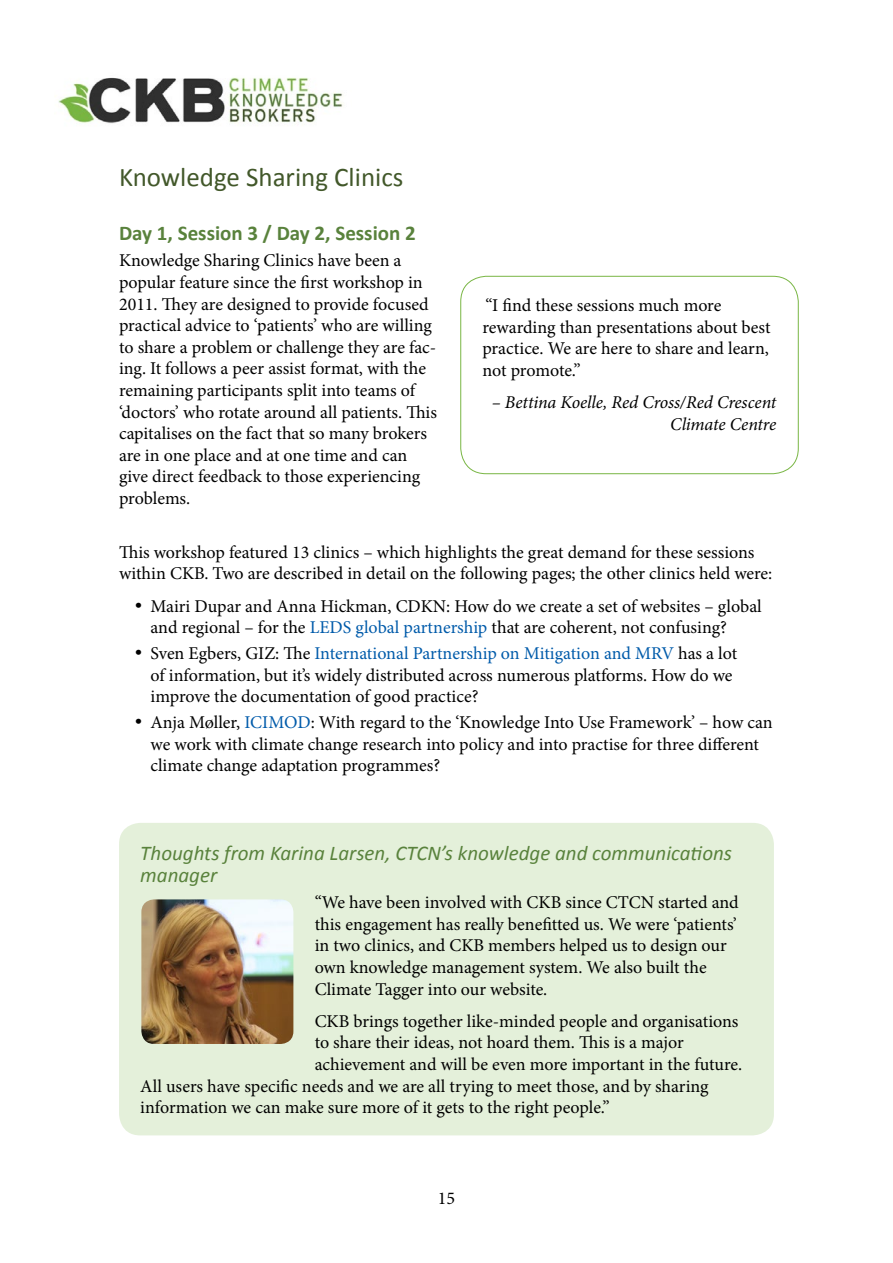
<style>
.page{position:relative;width:893px;height:1263px;background:#fff}
.page>*{position:absolute;margin:0;border:0;box-sizing:border-box;transform-origin:0 0}
.t1{font:27px "Calibri";color:#42582a}
.t2{font:italic 21px/22.5px "Calibri";color:#59823c}
.t3{font:700 21px "Calibri";color:#59823c}
.t4{font:18px/21.6px "Minion Pro";letter-spacing:-.005em;color:#000}
.t5{font:italic 18px/21.6px "Minion Pro";letter-spacing:-.005em;color:#000;text-align:right}
.s1{color:#005baa}
</style>
<div class="page">
<img style="left:58px;top:77px;width:285px;height:47px">
<div style="left:460px;top:276px;width:339px;height:198px;border:1px solid #79b644;border-radius:26px"></div>
<div style="left:119px;top:823px;width:655px;height:312px;background:#e4f0da;border-radius:21px"></div>
<img style="left:141px;top:899px;width:152px;height:145px">
<h1 class="t1" style="left:119px;top:160px;width:286px">Knowledge Sharing Clinics</h1>
<p class="t3" style="left:119px;top:220px;width:298px">Day 1, Session 3 / Day 2, Session 2</p>
<p class="t4" style="left:119px;top:250px;width:319px">Knowledge Sharing Clinics have been a popular feature since the first workshop in 2011. They are designed to provide focused practical advice to ‘patients’ who are willing to share a problem or challenge they are fac&shy;ing. It follows a peer assist format, with the remaining participants split into teams of ‘doctors’ who rotate around all patients. This capitalises on the fact that so many brokers are in one place and at one time and can give direct feedback to those experiencing problems.</p>
<p class="t4" style="left:119px;top:541px;width:655px">This workshop featured 13 clinics – which highlights the great demand for these sessions within CKB. Two are described in detail on the following pages; the other clinics held were:</p>
<p class="t4" style="left:151px;top:595px;width:613px;text-indent:-16px">• Mairi Dupar and Anna Hickman, CDKN: How do we create a set of websites – global and regional – for the <span class="s1">LEDS global partnership</span> that are coherent, not confusing?</p>
<p class="t4" style="left:151px;top:643px;width:588px;text-indent:-16px">• Sven Egbers, GIZ: The <span class="s1">International Partnership on Mitigation and MRV</span> has a lot of information, but it’s widely distributed across numerous platforms. How do we improve the documentation of good practice?</p>
<p class="t4" style="left:151px;top:712px;width:624px;text-indent:-16px">• Anja Møller, <span class="s1">ICIMOD</span>: With regard to the ‘Knowledge Into Use Framework’ – how can we work with climate change research into policy and into practise for three different climate change adaptation programmes?</p>
<p class="t4" style="left:482px;top:295px;width:290px">“I find these sessions much more rewarding than presentations about best practice. We are here to share and learn, not promote.”</p>
<p class="t5" style="left:492px;top:391px;width:286px">– Bettina Koelle, Red Cross/Red Crescent<br>Climate Centre</p>
<p class="t2" style="left:140px;top:841px;width:593px">Thoughts from Karina Larsen, CTCN’s knowledge and communications manager</p>
<p class="t4" style="left:315px;top:892px;width:426px">“We have been involved with CKB since CTCN started and this engagement has really benefitted us. We were ‘patients’ in two clinics, and CKB members helped us to design our own knowledge management system. We also built the Climate Tagger into our website.</p>
<p class="t4" style="left:315px;top:1010px;width:425px">CKB brings together like-minded people and organisations</p>
<p class="t4" style="left:315px;top:1032px;width:371px">to share their ideas, not hoard them. This is a major</p>
<p class="t4" style="left:315px;top:1053px;width:429px">achievement and will be even more important in the future.</p>
<p class="t4" style="left:140px;top:1075px;width:570px">All users have specific needs and we are all trying to meet those, and by sharing</p>
<p class="t4" style="left:140px;top:1097px;width:471px">information we can make sure more of it gets to the right people.”</p>
<p class="t4" style="left:438px;top:1187px;width:19px">15</p>
</div>
